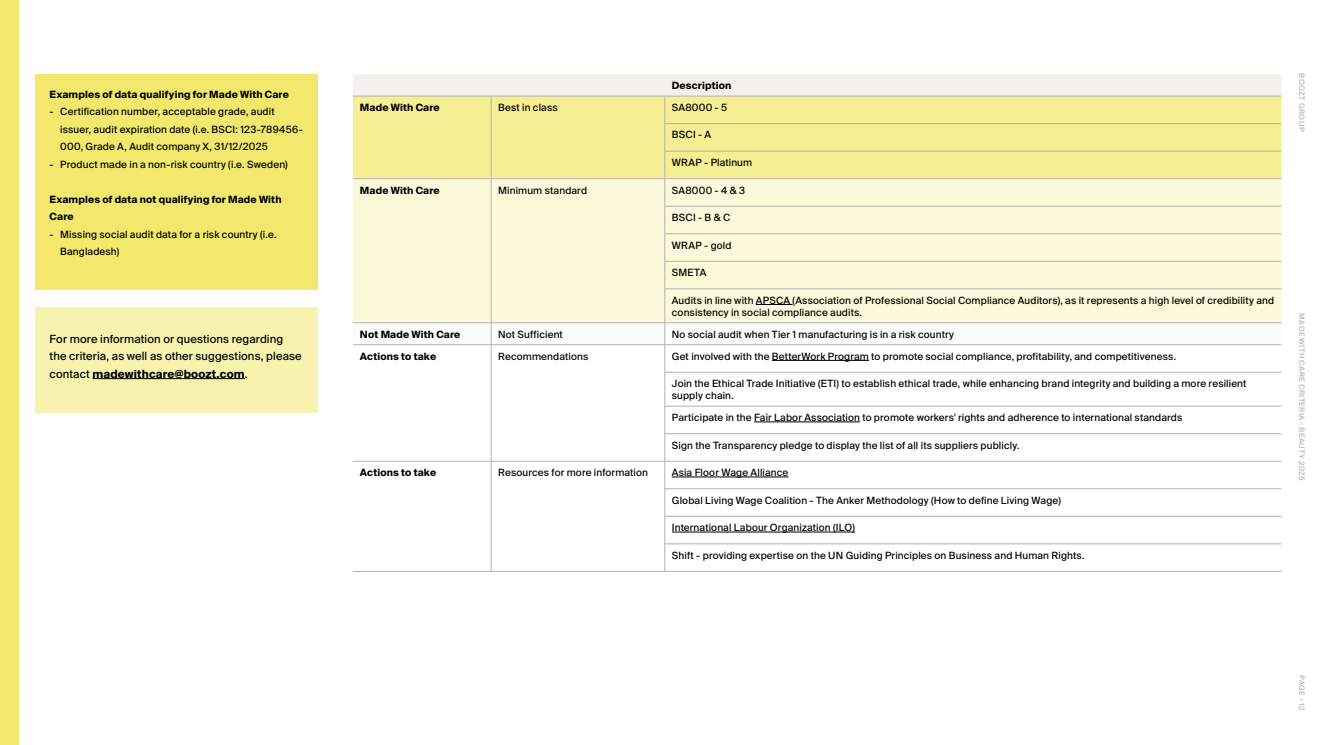
<style>
.page{position:relative;width:1323px;height:745px;background:#fff}
.page>*{position:absolute;margin:0;border:0;box-sizing:border-box;transform-origin:0 0}
.t1{font:11.25px/17.5px "Suisse Intl";letter-spacing:.01em;color:#000}
.t2{font:10px/12px "Suisse Intl";letter-spacing:.015em;color:#000}
.t3{font:700 10px/17.5px "Suisse Intl";letter-spacing:.015em;color:#000}
.t4{font:7.5px "Suisse Intl";letter-spacing:.055em;color:#b3b2b2}
.s1{font-weight:700}
</style>
<div class="page">
<div style="left:353px;top:288px;width:928px;height:34px;background:#fcf9db"></div>
<hr style="left:353px;top:570px;width:138px;height:1px;background:#b3b2b2">
<hr style="left:491px;top:570px;width:174px;height:1px;background:#b3b2b2">
<hr style="left:491px;top:288px;width:1px;height:34px;background:#b3b2b2">
<svg style="left:353px;top:74px;width:928px;height:214px;background:#f6f2c0"></svg>
<hr style="left:664px;top:288px;width:617px;height:1px;background:#b3b2b2">
<hr style="left:664px;top:289px;width:1px;height:33px;background:#b3b2b2">
<hr style="left:491px;top:372px;width:1px;height:34px;background:#b3b2b2">
<svg style="left:353px;top:322px;width:928px;height:50px"></svg>
<hr style="left:664px;top:372px;width:617px;height:1px;background:#b3b2b2">
<hr style="left:664px;top:372px;width:1px;height:34px;background:#b3b2b2">
<hr style="left:664px;top:405px;width:617px;height:1px;background:#b3b2b2">
<hr style="left:664px;top:433px;width:617px;height:1px;background:#b3b2b2">
<hr style="left:353px;top:460px;width:138px;height:1px;background:#b3b2b2">
<hr style="left:491px;top:460px;width:174px;height:1px;background:#b3b2b2">
<svg style="left:491px;top:406px;width:1px;height:165px"></svg>
<hr style="left:665px;top:460px;width:616px;height:1px;background:#b3b2b2">
<hr style="left:664px;top:488px;width:617px;height:1px;background:#b3b2b2">
<hr style="left:664px;top:515px;width:617px;height:1px;background:#b3b2b2">
<hr style="left:664px;top:543px;width:617px;height:1px;background:#b3b2b2">
<svg style="left:664px;top:406px;width:1px;height:165px"></svg>
<hr style="left:665px;top:570px;width:616px;height:1px;background:#b3b2b2">
<hr style="left:756px;top:304px;width:36px;height:1px;background:#000">
<hr style="left:772px;top:360px;width:97px;height:1px;background:#000">
<hr style="left:754px;top:421px;width:106px;height:1px;background:#000">
<hr style="left:672px;top:476px;width:116px;height:1px;background:#000">
<hr style="left:672px;top:531px;width:183px;height:1px;background:#000">
<div style="left:35px;top:74px;width:282px;height:216px;background:#f2e86d"></div>
<div style="left:35px;top:308px;width:282px;height:104px;background:#f8f2af"></div>
<hr style="left:93px;top:378px;width:152px;height:1px;background:#000">
<div style="left:0;top:0;width:19px;height:744px;background:#f2e86d"></div>
<p class="t3" style="left:50px;top:85px;width:241px">Examples of data qualifying for Made With Care</p>
<p class="t2" style="left:50px;top:106px;width:227px">‑ Certification number, acceptable grade, audit</p>
<p class="t2" style="left:60px;top:123px;width:244px">issuer, audit expiration date (i.e. BSCI: 123-789456-</p>
<p class="t2" style="left:60px;top:141px;width:209px">000, Grade A, Audit company X, 31/12/2025</p>
<p class="t2" style="left:50px;top:158px;width:240px">‑ Product made in a non-risk country (i.e. Sweden)</p>
<p class="t3" style="left:50px;top:190px;width:234px">Examples of data not qualifying for Made With<br>Care</p>
<p class="t2" style="left:60px;top:225px;width:218px;line-height:17.5px;text-indent:-11px">‑ Missing social audit data for a risk country (i.e.<br>Bangladesh)</p>
<p class="t1" style="left:50px;top:330px;width:254px">For more information or questions regarding the criteria, as well as other suggestions, please contact <span class="s1">madewithcare@boozt.com</span>.</p>
<p class="t3" style="left:672px;top:77px;width:61px">Description</p>
<p class="t3" style="left:360px;top:99px;width:81px">Made With Care</p>
<p class="t2" style="left:498px;top:101px;width:61px">Best in class</p>
<p class="t2" style="left:672px;top:101px;width:57px">SA8000 - 5</p>
<p class="t2" style="left:672px;top:129px;width:41px">BSCI - A</p>
<p class="t2" style="left:672px;top:156px;width:82px">WRAP - Platinum</p>
<p class="t3" style="left:360px;top:181px;width:81px">Made With Care</p>
<p class="t2" style="left:498px;top:184px;width:90px">Minimum standard</p>
<p class="t2" style="left:672px;top:184px;width:75px">SA8000 - 4 &amp; 3</p>
<p class="t2" style="left:672px;top:211px;width:60px">BSCI - B &amp; C</p>
<p class="t2" style="left:672px;top:239px;width:61px">WRAP - gold</p>
<p class="t2" style="left:672px;top:266px;width:36px">SMETA</p>
<p class="t2" style="left:672px;top:294px;width:604px">Audits in line with APSCA (Association of Professional Social Compliance Auditors), as it represents a high level of credibility and consistency in social compliance audits.</p>
<p class="t3" style="left:360px;top:325px;width:102px">Not Made With Care</p>
<p class="t2" style="left:498px;top:328px;width:66px">Not Sufficient</p>
<p class="t2" style="left:672px;top:328px;width:284px">No social audit when Tier 1 manufacturing is in a risk country</p>
<p class="t3" style="left:360px;top:347px;width:78px">Actions to take</p>
<p class="t2" style="left:498px;top:350px;width:92px">Recommendations</p>
<p class="t2" style="left:672px;top:350px;width:506px">Get involved with the BetterWork Program to promote social compliance, profitability, and competitiveness.</p>
<p class="t2" style="left:672px;top:377px;width:576px">Join the Ethical Trade Initiative (ETI) to establish ethical trade, while enhancing brand integrity and building a more resilient supply chain.</p>
<p class="t2" style="left:672px;top:411px;width:512px">Participate in the Fair Labor Association to promote workers' rights and adherence to international standards</p>
<p class="t2" style="left:672px;top:439px;width:349px">Sign the Transparency pledge to display the list of all its suppliers publicly.</p>
<p class="t3" style="left:360px;top:463px;width:78px">Actions to take</p>
<p class="t2" style="left:498px;top:466px;width:151px">Resources for more information</p>
<p class="t2" style="left:672px;top:466px;width:118px">Asia Floor Wage Alliance</p>
<p class="t2" style="left:672px;top:494px;width:390px">Global Living Wage Coalition - The Anker Methodology (How to define Living Wage)</p>
<p class="t2" style="left:672px;top:521px;width:185px">International Labour Organization (ILO)</p>
<p class="t2" style="left:672px;top:549px;width:414px">Shift - providing expertise on the UN Guiding Principles on Business and Human Rights.</p>
<p class="t4" style="left:1306px;top:73px;width:59px;rotate:90deg">BOOZT GROUP</p>
<p class="t4" style="left:1306px;top:313px;width:169px;rotate:90deg">MADE WITH CARE CRITERIA - BEAUTY 2025</p>
<p class="t4" style="left:1306px;top:674px;width:38px;rotate:90deg">PAGE – 12</p>
</div>
